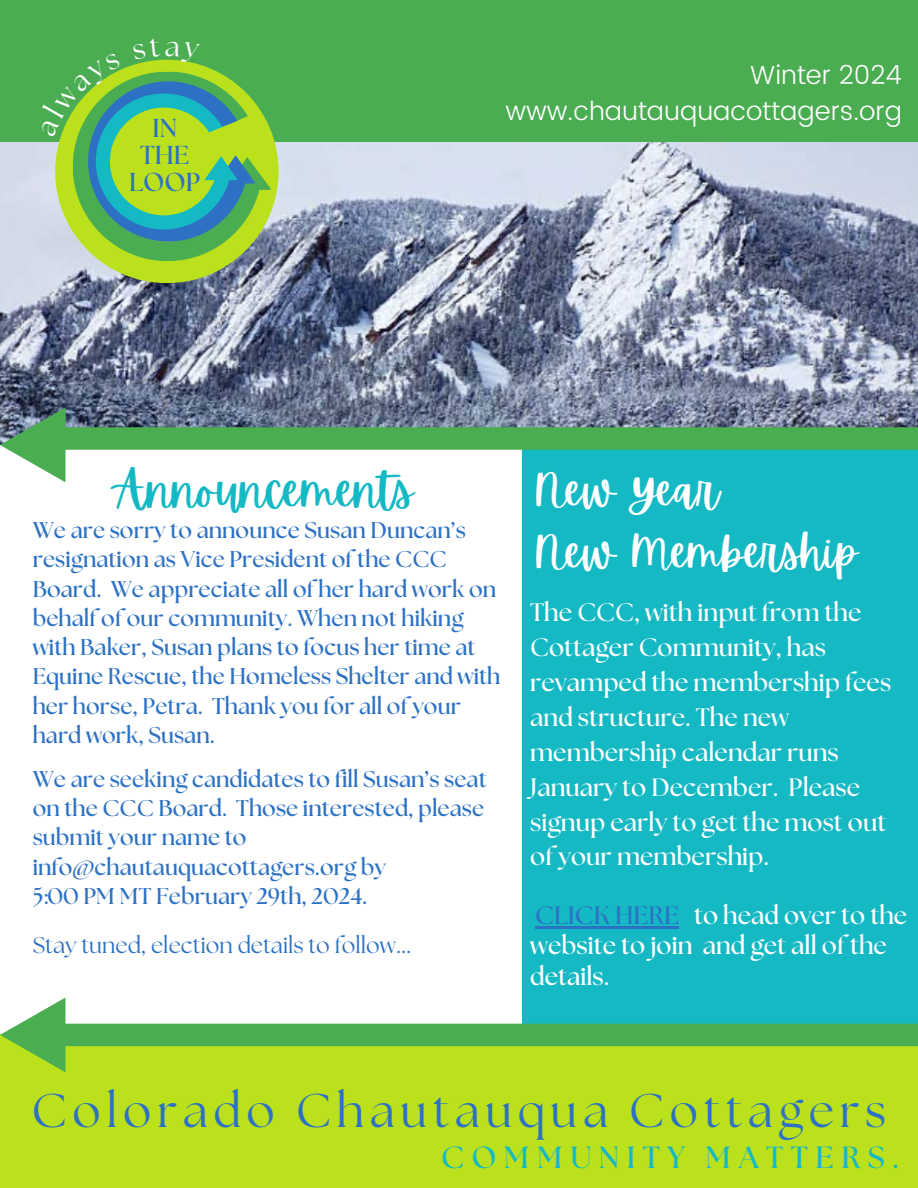
<style>
.page{position:relative;width:918px;height:1188px;background:#fff}
.page>*{position:absolute;margin:0;border:0;box-sizing:border-box;transform-origin:0 0}
.t1{font:47.25px "The Seasons";letter-spacing:.12em;color:#2c71c4}
.t2{font:47.25px "Apricots";color:#14b9c4}
.t3{font:44.7px/61.8px "Apricots";color:#fff}
.t4{font:700 30.6px "The Seasons";letter-spacing:.245em;color:#14b9c4}
.t5{font:300 26.1px "Poppins";color:#fff}
.t6{font:700 25.95px/27.2px "The Seasons";color:#2c71c4;text-align:center}
.t7{font:700 25.2px/34.8px "The Seasons";color:#fff}
.t8{font:700 22.8px/29.2px "The Seasons";color:#2c71c4}
.t9{font:22.8px "The Seasons";color:#2c71c4}
.s1{color:#2c71c4}
</style>
<div class="page">
<img style="left:0;top:142px;width:918px;height:285px">
<div style="left:0;top:0;width:918px;height:142px;background:#4bad52"></div>
<div style="left:523px;top:439px;width:395px;height:604px;background:#14b9c4"></div>
<div style="left:55px;top:60px;width:224px;height:223px;background:#bae11c;border-radius:50%"></div>
<div style="left:0;top:1035px;width:918px;height:153px;background:#bae11c"></div>
<div style="left:48px;top:427px;width:870px;height:23px;background:#4bad52"></div>
<div style="left:48px;top:1024px;width:870px;height:22px;background:#4bad52"></div>
<svg style="left:0;top:998px;width:65px;height:74px"></svg>
<svg style="left:0;top:408px;width:65px;height:74px"></svg>
<hr style="left:535px;top:926px;width:144px;height:2px;background:#2c71c4">
<svg style="left:40px;top:59px;width:233px;height:205px"></svg>
<h6 class="t6" style="left:129px;top:115px;width:73px">IN<br>THE<br>LOOP</h6>
<h2 class="t5" style="left:750px;top:60px;width:153px">Winter 2024</h2>
<h1 class="t5" style="left:506px;top:96px;width:398px">www.chautauquacottagers.org</h1>
<h1 class="t2" style="left:114px;top:463px;width:300px">Announcements</h1>
<p class="t8" style="left:33px;top:517px;width:469px">We are sorry to announce Susan Duncan’s resignation as Vice President of the CCC Board. We appreciate all of her hard work on behalf of our community. When not hiking with Baker, Susan plans to focus her time at Equine Rescue, the Homeless Shelter and with her horse, Petra. Thank you for all of your hard work, Susan.</p>
<p class="t8" style="left:33px;top:765px;width:456px">We are seeking candidates to fill Susan’s seat on the CCC Board. Those interested, please submit your name to info@chautauquacottagers.org by<br>5:00 PM MT February 29th, 2024.</p>
<p class="t9" style="left:33px;top:935px;width:380px">Stay tuned, election details to follow...</p>
<p class="t3" style="left:534px;top:460px;width:325px">New Year<br>New Membership</p>
<p class="t7" style="left:530px;top:596px;width:363px">The CCC, with input from the<br>Cottager Community, has revamped the membership fees and structure. The new membership calendar runs<br>January to December. Please signup early to get the most out of your membership.</p>
<p class="t7" style="left:530px;top:901px;width:379px;line-height:30.3px"><span class="s1">CLICK HERE</span> to head over to the website to join and get all of the details.</p>
<h1 class="t1" style="left:32px;top:1089px;width:856px">Colorado Chautauqua Cottagers</h1>
<h3 class="t4" style="left:441px;top:1143px;width:460px">COMMUNITY MATTERS.</h3>
</div>
